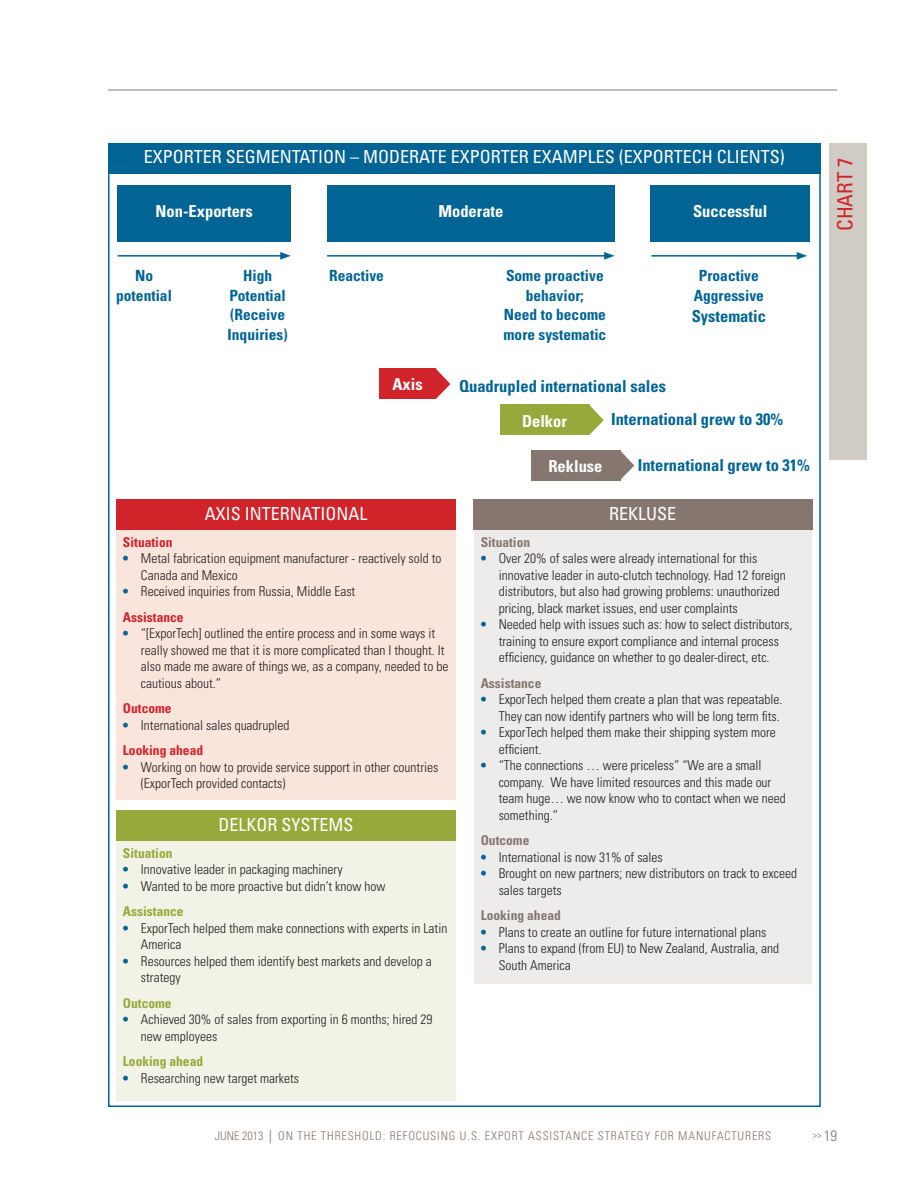
<style>
.page{position:relative;width:918px;height:1188px;background:#fff}
.page>*{position:absolute;margin:0;border:0;box-sizing:border-box;transform-origin:0 0}
.t1{font:condensed 21px "Univers LT Std";color:#d1232a}
.t2{font:condensed 18px "Univers LT Std";color:#fff}
.t3{font:700 condensed 16.5px/32.4px "Univers LT Std";color:#016495}
.t4{font:700 condensed 16.5px "Univers LT Std";color:#fff}
.t5{font:700 condensed 15.45px/19.6px "Univers LT Std";color:#016495;text-align:center}
.t6{font:300 condensed 13.5px/16.5px "Univers LT Std";color:#231f20}
.t7{font:700 condensed 13.5px "Univers LT Std";color:#85776f}
.t8{font:700 condensed 13.5px "Univers LT Std";color:#96a93a}
.t9{font:700 condensed 13.5px "Univers LT Std";color:#d1232a}
.t10{font:300 condensed 12px "Univers LT Std";letter-spacing:.07em;color:#85776f}
.t11{font:condensed 9px "Univers LT Std";color:#85776f}
.s1{font-weight:700;color:#016495}
.s2{font-weight:700;color:#d1232a}
.s3{font-weight:700;color:#96a93a}
.s4{font-weight:400;font-size:13.5px}
.s5{font-weight:300;font-size:15px}
</style>
<div class="page">
<hr style="left:108px;top:90px;width:729px;height:1px;background:#85776f">
<div style="left:830px;top:143px;width:37px;height:316px;background:#d1cbc6"></div>
<div style="left:327px;top:186px;width:288px;height:56px;background:#016495"></div>
<div style="left:650px;top:186px;width:160px;height:56px;background:#016495"></div>
<hr style="left:651px;top:255px;width:148px;height:2px;background:#016495">
<svg style="left:797px;top:252px;width:10px;height:8px"></svg>
<hr style="left:327px;top:255px;width:279px;height:2px;background:#016495">
<svg style="left:604px;top:252px;width:11px;height:8px"></svg>
<div style="left:379px;top:369px;width:57px;height:30px;background:#d1232a"></div>
<svg style="left:436px;top:369px;width:14px;height:30px"></svg>
<div style="left:500px;top:405px;width:89px;height:30px;background:#96a93a"></div>
<svg style="left:589px;top:405px;width:15px;height:30px"></svg>
<div style="left:531px;top:450px;width:89px;height:30px;background:#85776f"></div>
<svg style="left:620px;top:450px;width:14px;height:30px"></svg>
<div style="left:118px;top:186px;width:173px;height:56px;background:#016495"></div>
<hr style="left:118px;top:255px;width:165px;height:2px;background:#016495">
<svg style="left:280px;top:252px;width:11px;height:8px"></svg>
<div style="left:108px;top:143px;width:713px;height:30px;background:#016495"></div>
<div style="left:116px;top:530px;width:340px;height:269px;background:#f9e5dc"></div>
<div style="left:116px;top:841px;width:340px;height:260px;background:#f2f3e6"></div>
<div style="left:474px;top:530px;width:338px;height:454px;background:#edecea"></div>
<div style="left:116px;top:500px;width:340px;height:30px;background:#d1232a"></div>
<div style="left:116px;top:811px;width:340px;height:30px;background:#96a93a"></div>
<div style="left:473px;top:500px;width:340px;height:30px;background:#85776f"></div>
<p class="t2" style="left:144px;top:146px;width:357px">EXPO RTER SEGM ENTATIO N – MODERATE EXPORTER</p>
<p class="t2" style="left:533px;top:146px;width:55px">EXAMPLES</p>
<p class="t2" style="left:619px;top:146px;width:56px">(EXPORTECH</p>
<p class="t2" style="left:717px;top:146px;width:10px">CLIENTS</p>
<p class="t2" style="left:780px;top:146px;width:7px">)</p>
<p class="t4" style="left:156px;top:201px;width:99px">Non-Exporters</p>
<p class="t4" style="left:438px;top:201px;width:67px">Moderate</p>
<p class="t4" style="left:693px;top:201px;width:76px">Successful</p>
<p class="t5" style="left:116px;top:266px;width:57px">No potential</p>
<p class="t5" style="left:228px;top:266px;width:62px">High<br>Potential (Receive<br>Inquiries)</p>
<p class="t5" style="left:329px;top:266px;width:56px">Reactive</p>
<p class="t5" style="left:503px;top:266px;width:104px">Some proactive behavior;<br>Need to become more systematic</p>
<p class="t5" style="left:694px;top:266px;width:72px">Proactive<br>Aggressive</p>
<p class="t3" style="left:692px;top:299px;width:76px">Systematic</p>
<p class="t4" style="left:392px;top:374px;width:32px">Axis</p>
<p class="t3" style="left:611px;top:370px;width:174px;text-indent:-152px">Quadrupled international sales<br>International grew to 30%</p>
<p class="t3" style="left:638px;top:448px;width:174px">International grew to 31%</p>
<p class="t4" style="left:522px;top:411px;width:46px">Delkor</p>
<p class="t4" style="left:548px;top:456px;width:56px">Rekluse</p>
<p class="t2" style="left:205px;top:502px;width:50px">AXIS INTERN</p>
<p class="t2" style="left:302px;top:502px;width:66px">ATI ONAL</p>
<p class="t9" style="left:123px;top:534px;width:51px">Situation</p>
<p class="t6" style="left:141px;top:550px;width:302px;text-indent:-18px"><span class="s1">•</span> Metal fabrication equipment manufacturer - reactively sold to<br>Canada and Mexico</p>
<p class="t6" style="left:123px;top:579px;width:234px;line-height:25.5px"><span class="s1">•</span> Received inquiries from Russia, Middle East<br><span class="s2">Assistance</span></p>
<p class="t6" style="left:141px;top:625px;width:309px;text-indent:-18px"><span class="s1">•</span> “[ExporTech] outlined the entire process and in some ways it really showed me that it is more complicated than I thought. It also made me aware of things we, as a company, needed to be cautious about.”</p>
<p class="t9" style="left:123px;top:700px;width:50px">Outcome</p>
<p class="t6" style="left:123px;top:712px;width:168px;line-height:25.5px"><span class="s1">•</span> I nternational sales quadrupled<br><span class="s2">Looking ahead</span></p>
<p class="t6" style="left:141px;top:759px;width:299px;text-indent:-18px"><span class="s1">•</span> Working on how to provide service support in other countries (ExporTech provided contacts)</p>
<p class="t2" style="left:219px;top:813px;width:74px">DELKO R SYSTE</p>
<p class="t2" style="left:329px;top:813px;width:24px">MS</p>
<p class="t8" style="left:123px;top:845px;width:51px">Situation</p>
<p class="t6" style="left:123px;top:861px;width:221px"><span class="s1">•</span> I nnovative leader in packaging machinery</p>
<p class="t6" style="left:123px;top:873px;width:264px;line-height:25.5px"><span class="s1">•</span> Wanted to be more proactive but didn’t know how<br><span class="s3">Assistance</span></p>
<p class="t6" style="left:141px;top:920px;width:308px;text-indent:-18px"><span class="s1">•</span> ExporTech helped them make connections with experts in Latin<br>America</p>
<p class="t6" style="left:141px;top:953px;width:292px;text-indent:-18px"><span class="s1">•</span> Resources helped them identify best markets and develop a strategy</p>
<p class="t8" style="left:123px;top:995px;width:50px">Outcome</p>
<p class="t6" style="left:141px;top:1011px;width:293px;text-indent:-18px"><span class="s1">•</span> Achieved 30% of sales from exporting in 6 months; hired 29 new employees</p>
<p class="t8" style="left:123px;top:1053px;width:82px">Looking ahead</p>
<p class="t6" style="left:123px;top:1070px;width:178px"><span class="s1">•</span> Researching new target markets</p>
<p class="t2" style="left:609px;top:502px;width:69px">REKLUSE</p>
<p class="t7" style="left:481px;top:534px;width:51px">Situation</p>
<p class="t6" style="left:499px;top:550px;width:289px;text-indent:-18px"><span class="s1">•</span> Over 20% of sales were already international for this innovative leader in auto-clutch technology. Had 12 foreign distributors, but also had growing problems: unauthorized pricing, black market issues, end user complaints</p>
<p class="t6" style="left:481px;top:616px;width:313px;text-align:center"><span class="s1">•</span> Needed help with issues such as: how to select distributors, training to ensure export compliance and internal process efficiency, guidance on whether to go dealer-direct, etc.</p>
<p class="t7" style="left:481px;top:675px;width:62px">Assistance</p>
<p class="t6" style="left:481px;top:691px;width:303px;text-align:right"><span class="s1">•</span> ExporTech helped them create a plan that was repeatable.<br>They can now identify partners who will be long term fits.</p>
<p class="t6" style="left:499px;top:724px;width:279px;text-indent:-18px"><span class="s1">•</span> ExporTech helped them make their shipping system more efficient.</p>
<p class="t6" style="left:499px;top:757px;width:289px;text-indent:-18px"><span class="s1">•</span> “The connections … were priceless” “We are a small company. We have limited resources and this made our team huge… we now know who to contact when we need something.”</p>
<p class="t7" style="left:481px;top:832px;width:50px">Outcome</p>
<p class="t6" style="left:481px;top:849px;width:184px"><span class="s1">•</span> I nternational is now 31% of sales</p>
<p class="t6" style="left:499px;top:865px;width:300px;text-indent:-18px"><span class="s1">•</span> Brought on new partners; new distributors on track to exceed sales targets</p>
<p class="t7" style="left:481px;top:907px;width:82px">Looking ahead</p>
<p class="t6" style="left:481px;top:924px;width:287px"><span class="s1">•</span> Plans to create an outline for future international plans</p>
<p class="t6" style="left:499px;top:940px;width:282px;text-indent:-18px"><span class="s1">•</span> Plans to expand (from EU) to New Zealand, Australia, and<br>South America</p>
<p class="t1" style="left:832px;top:231px;width:75px;rotate:-90deg">CHART 7</p>
<p class="t10" style="left:215px;top:1129px;width:482px">JUNE 2013 <span class="s4">|</span> On the Threshold: Refocusing U.S. Export Assistan ce Strategy for Manu</p>
<p class="t10" style="left:712px;top:1129px;width:61px">facturers</p>
<p class="t11" style="left:813px;top:1129px;width:26px">&gt;&gt; <span class="s5">19</span></p>
</div>
